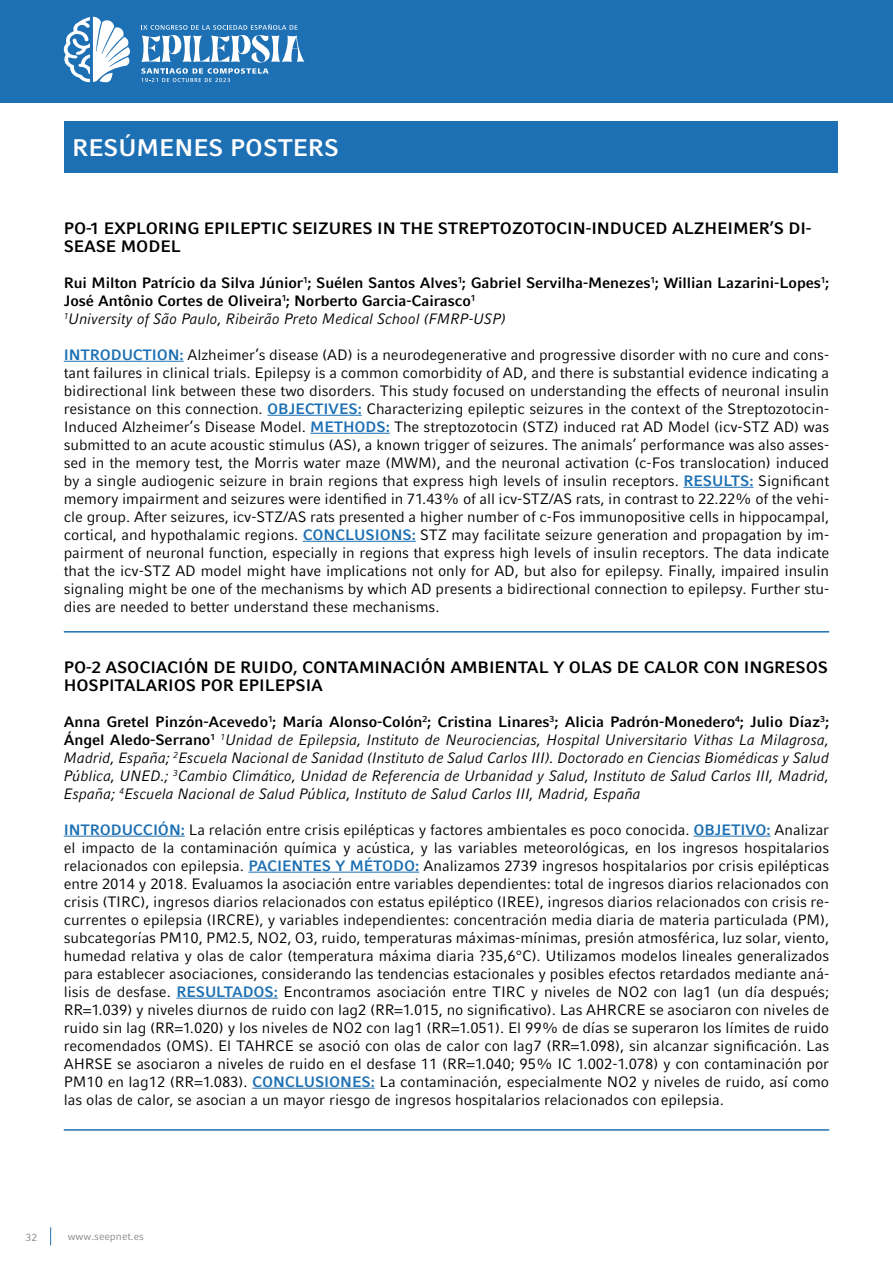
<style>
.page{position:relative;width:893px;height:1263px;background:#fff}
.page>*{position:absolute;margin:0;border:0;box-sizing:border-box;transform-origin:0 0}
.t1{font:700 24px "Compatil Fact LT";color:#fff}
.t2{font:700 16.5px/18px "Compatil Fact LT";letter-spacing:-.005em;color:#000}
.t3{font:15px/18px "Compatil Fact LT";letter-spacing:-.005em;color:#000;text-align:justify}
.t4{font:italic 15px/18px "Compatil Fact LT Pro";letter-spacing:-.005em;color:#000;text-align:justify}
.t5{font:700 15px/18px "Compatil Fact LT";letter-spacing:-.005em;color:#000}
.t6{font:10.5px "Compatil Fact LT";color:#87888a}
.s1{font-weight:700;color:#1d70b3}
.s2{font-family:"Compatil Fact LT";font-weight:700;font-style:normal}
</style>
<div class="page">
<div style="left:0;top:0;width:893px;height:102px;background:#1d70b3"></div>
<svg style="left:50px;top:1227px;width:1px;height:18px"></svg>
<svg style="left:63px;top:17px;width:67px;height:66px"></svg>
<svg style="left:141px;top:24px;width:163px;height:58px"></svg>
<hr style="left:64px;top:361px;width:120px;height:1px;background:#1d70b3">
<hr style="left:267px;top:415px;width:95px;height:1px;background:#1d70b3">
<hr style="left:310px;top:433px;width:80px;height:1px;background:#1d70b3">
<hr style="left:683px;top:487px;width:70px;height:1px;background:#1d70b3">
<hr style="left:303px;top:541px;width:113px;height:1px;background:#1d70b3">
<hr style="left:64px;top:836px;width:121px;height:1px;background:#1d70b3">
<hr style="left:693px;top:836px;width:78px;height:1px;background:#1d70b3">
<hr style="left:248px;top:872px;width:171px;height:1px;background:#1d70b3">
<hr style="left:176px;top:998px;width:102px;height:1px;background:#1d70b3">
<hr style="left:252px;top:1088px;width:123px;height:1px;background:#1d70b3">
<div style="left:64px;top:121px;width:774px;height:51px;background:#1d70b3"></div>
<hr style="left:64px;top:631px;width:765px;height:1px;background:#1d70b3">
<hr style="left:64px;top:1129px;width:765px;height:2px;background:#1d70b3">
<h1 class="t1" style="left:72px;top:133px;width:268px">RESÚMENES POSTERS</h1>
<p class="t2" style="left:64px;top:219px;width:749px">PO-1 EXPLORING EPILEPTIC SEIZURES IN THE STREPTOZOTOCIN-INDUCED ALZHEIMER’S DI-<br>SEASE MODEL</p>
<p class="t5" style="left:64px;top:273px;width:767px">Rui Milton Patrício da Silva Júnior<sup>1</sup>; Suélen Santos Alves<sup>1</sup>; Gabriel Servilha-Menezes<sup>1</sup>; Willian Lazarini-Lopes<sup>1</sup>;<br>José Antônio Cortes de Oliveira<sup>1</sup>; Norberto Garcia-Cairasco<sup>1</sup></p>
<p class="t4" style="left:64px;top:310px;width:444px"><sup>1</sup>University of São Paulo, Ribeirão Preto Medical School (FMRP-USP)</p>
<p class="t3" style="left:64px;top:345px;width:767px"><span class="s1">INTRODUCTION:</span> Alzheimer’s disease (AD) is a neurodegenerative and progressive disorder with no cure and cons&shy;tant failures in clinical trials. Epilepsy is a common comorbidity of AD, and there is substantial evidence indicating a bidirectional link between these two disorders. This study focused on understanding the effects of neuronal insulin resistance on this connection. <span class="s1">OBJECTIVES:</span> Characterizing epileptic seizures in the context of the Streptozotocin-Induced Alzheimer’s Disease Model. <span class="s1">METHODS:</span> The streptozotocin (STZ) induced rat AD Model (icv-STZ AD) was submitted to an acute acoustic stimulus (AS), a known trigger of seizures. The animals’ performance was also asses&shy;sed in the memory test, the Morris water maze (MWM), and the neuronal activation (c-Fos translocation) induced by a single audiogenic seizure in brain regions that express high levels of insulin receptors. <span class="s1">RESULTS:</span> Significant memory impairment and seizures were identified in 71.43% of all icv-STZ/AS rats, in contrast to 22.22% of the vehi&shy;cle group. After seizures, icv-STZ/AS rats presented a higher number of c-Fos immunopositive cells in hippocampal, cortical, and hypothalamic regions. <span class="s1">CONCLUSIONS:</span> STZ may facilitate seizure generation and propagation by im&shy;pairment of neuronal function, especially in regions that express high levels of insulin receptors. The data indicate that the icv-STZ AD model might have implications not only for AD, but also for epilepsy. Finally, impaired insulin signaling might be one of the mechanisms by which AD presents a bidirectional connection to epilepsy. Further stu&shy;dies are needed to better understand these mechanisms.</p>
<p class="t2" style="left:64px;top:658px;width:766px">PO-2 ASOCIACIÓN DE RUIDO, CONTAMINACIÓN AMBIENTAL Y OLAS DE CALOR CON INGRESOS<br>HOSPITALARIOS POR EPILEPSIA</p>
<p class="t5" style="left:64px;top:712px;width:767px">Anna Gretel Pinzón-Acevedo<sup>1</sup>; María Alonso-Colón<sup>2</sup>; Cristina Linares<sup>3</sup>; Alicia Padrón-Monedero<sup>4</sup>; Julio Díaz<sup>3</sup>;</p>
<p class="t4" style="left:64px;top:730px;width:767px"><span class="s2">Ángel Aledo-Serrano</span><sup>1</sup> <sup>1</sup>Unidad de Epilepsia, Instituto de Neurociencias, Hospital Universitario Vithas La Milagrosa, Madrid, España; <sup>2</sup>Escuela Nacional de Sanidad (Instituto de Salud Carlos III). Doctorado en Ciencias Biomédicas y Salud Pública, UNED.; <sup>3</sup>Cambio Climático, Unidad de Referencia de Urbanidad y Salud, Instituto de Salud Carlos III, Madrid, España; <sup>4</sup>Escuela Nacional de Salud Pública, Instituto de Salud Carlos III, Madrid, España</p>
<p class="t3" style="left:64px;top:820px;width:767px"><span class="s1">INTRODUCCIÓN:</span> La relación entre crisis epilépticas y factores ambientales es poco conocida. <span class="s1">OBJETIVO:</span> Analizar el impacto de la contaminación química y acústica, y las variables meteorológicas, en los ingresos hospitalarios relacionados con epilepsia. <span class="s1">PACIENTES Y MÉTODO:</span> Analizamos 2739 ingresos hospitalarios por crisis epilépticas entre 2014 y 2018. Evaluamos la asociación entre variables dependientes: total de ingresos diarios relacionados con crisis (TIRC), ingresos diarios relacionados con estatus epiléptico (IREE), ingresos diarios relacionados con crisis re&shy;currentes o epilepsia (IRCRE), y variables independientes: concentración media diaria de materia particulada (PM), subcategorías PM10, PM2.5, NO2, O3, ruido, temperaturas máximas-mínimas, presión atmosférica, luz solar, viento, humedad relativa y olas de calor (temperatura máxima diaria ?35,6°C). Utilizamos modelos lineales generalizados para establecer asociaciones, considerando las tendencias estacionales y posibles efectos retardados mediante aná&shy;lisis de desfase. <span class="s1">RESULTADOS:</span> Encontramos asociación entre TIRC y niveles de NO2 con lag1 (un día después; RR=1.039) y niveles diurnos de ruido con lag2 (RR=1.015, no significativo). Las AHRCRE se asociaron con niveles de ruido sin lag (RR=1.020) y los niveles de NO2 con lag1 (RR=1.051). El 99% de días se superaron los límites de ruido recomendados (OMS). El TAHRCE se asoció con olas de calor con lag7 (RR=1.098), sin alcanzar significación. Las AHRSE se asociaron a niveles de ruido en el desfase 11 (RR=1.040; 95% IC 1.002-1.078) y con contaminación por PM10 en lag12 (RR=1.083). <span class="s1">CONCLUSIONES:</span> La contaminación, especialmente NO2 y niveles de ruido, así como las olas de calor, se asocian a un mayor riesgo de ingresos hospitalarios relacionados con epilepsia.</p>
<p class="t6" style="left:26px;top:1231px;width:13px">32</p>
<p class="t6" style="left:68px;top:1230px;width:78px">www.seepnet.es</p>
</div>
